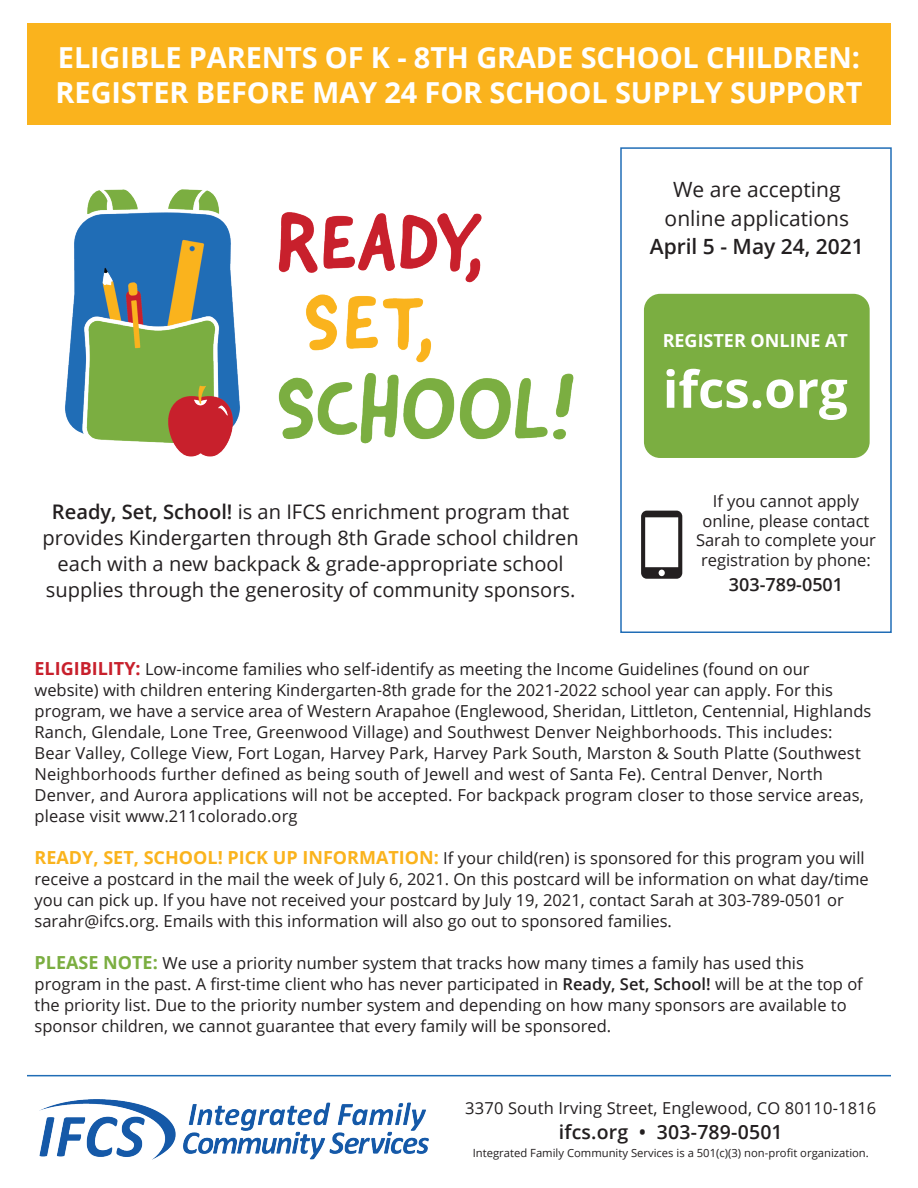
<style>
.page{position:relative;width:918px;height:1188px;background:#fff}
.page>*{position:absolute;margin:0;border:0;box-sizing:border-box;transform-origin:0 0}
.t1{font:700 51px "Open Sans";color:#fff}
.t2{font:700 28.95px/34.8px "Open Sans";letter-spacing:-.005em;color:#fff}
.t3{font:21px/28.5px "Open Sans";color:#231f20;text-align:center}
.t4{font:600 21px "Open Sans";color:#231f20}
.t5{font:20.1px/25.8px "Open Sans";color:#231f20;text-align:center}
.t6{font:600 19.5px "Open Sans";letter-spacing:.01em;color:#231f20}
.t7{font:700 18px "Open Sans";color:#fff}
.t8{font:600 18px "Open Sans";color:#231f20}
.t9{font:16.5px/21px "Open Sans";color:#231f20}
.t10{font:11.25px "Open Sans";color:#231f20}
.s1{font-weight:600}
.s2{font-weight:700;font-size:18px;color:#c8202c}
.s3{font-weight:700;font-size:18px;color:#fab31d}
.s4{font-weight:700;font-size:18px;color:#7bae41}
</style>
<div class="page">
<img style="left:39px;top:1099px;width:390px;height:60px">
<div style="left:27px;top:24px;width:864px;height:101px;background:#fab31d"></div>
<img style="left:65px;top:189px;width:509px;height:268px">
<div style="left:620px;top:147px;width:272px;height:486px;border:2px solid #206db6"></div>
<div style="left:644px;top:294px;width:226px;height:164px;background:#7bae41;border-radius:16px"></div>
<svg style="left:641px;top:511px;width:41px;height:68px"></svg>
<hr style="left:27px;top:1075px;width:864px;height:1px;background:#206db6">
<h2 class="t2" style="left:56px;top:40px;width:808px">ELIGIBLE PARENTS OF K - 8TH GRADE SCHOOL CHILDREN:<br>REGISTER BEFORE MAY 24 FOR SCHOOL SUPPLY SUPPORT</h2>
<p class="t3" style="left:665px;top:175px;width:186px">We are accepting online applications</p>
<p class="t4" style="left:650px;top:232px;width:216px">April 5 - May 24, 2021</p>
<p class="t5" style="left:43px;top:499px;width:538px"><span class="s1">Ready, Set, School!</span> is an IFCS enrichment program that provides Kindergarten through 8th Grade school children each with a new backpack &amp; grade-appropriate school supplies through the generosity of community sponsors.</p>
<p class="t7" style="left:663px;top:327px;width:187px">REGISTER ONLINE AT</p>
<h1 class="t1" style="left:663px;top:353px;width:186px">ifcs.org</h1>
<p class="t9" style="left:696px;top:490px;width:181px;line-height:19.8px;text-align:center">If you cannot apply online, please contact<br>Sarah to complete your registration by phone:</p>
<p class="t8" style="left:729px;top:572px;width:116px">303-789-0501</p>
<p class="t9" style="left:35px;top:658px;width:838px"><span class="s2">ELIGIBILITY:</span> Low-income families who self-identify as meeting the Income Guidelines (found on our website) with children entering Kindergarten-8th grade for the 2021-2022 school year can apply. For this program, we have a service area of Western Arapahoe (Englewood, Sheridan, Littleton, Centennial, Highlands Ranch, Glendale, Lone Tree, Greenwood Village) and Southwest Denver Neighborhoods. This includes:<br>Bear Valley, College View, Fort Logan, Harvey Park, Harvey Park South, Marston &amp; South Platte (Southwest Neighborhoods further defined as being south of Jewell and west of Santa Fe). Central Denver, North Denver, and Aurora applications will not be accepted. For backpack program closer to those service areas, please visit www.211colorado.org</p>
<p class="t9" style="left:35px;top:847px;width:836px"><span class="s3">READY, SET, SCHOOL! PICK UP INFORMATION:</span> If your child(ren) is sponsored for this program you will receive a postcard in the mail the week of July 6, 2021. On this postcard will be information on what day/time you can pick up. If you have not received your postcard by July 19, 2021, contact Sarah at 303-789-0501 or sarahr@ifcs.org. Emails with this information will also go out to sponsored families.</p>
<p class="t9" style="left:35px;top:952px;width:830px"><span class="s4">PLEASE NOTE:</span> We use a priority number system that tracks how many times a family has used this program in the past. A first-time client who has never participated in <span class="s1">Ready, Set, School!</span> will be at the top of the priority list. Due to the priority number system and depending on how many sponsors are available to sponsor children, we cannot guarantee that every family will be sponsored.</p>
<p class="t9" style="left:465px;top:1097px;width:413px">3370 South Irving Street, Englewood, CO 80110-1816</p>
<p class="t6" style="left:559px;top:1119px;width:225px">ifcs.org • 303-789-0501</p>
<p class="t10" style="left:473px;top:1145px;width:398px">Integrated Family Community Services is a 501(c)(3) non-profit organization.</p>
</div>
